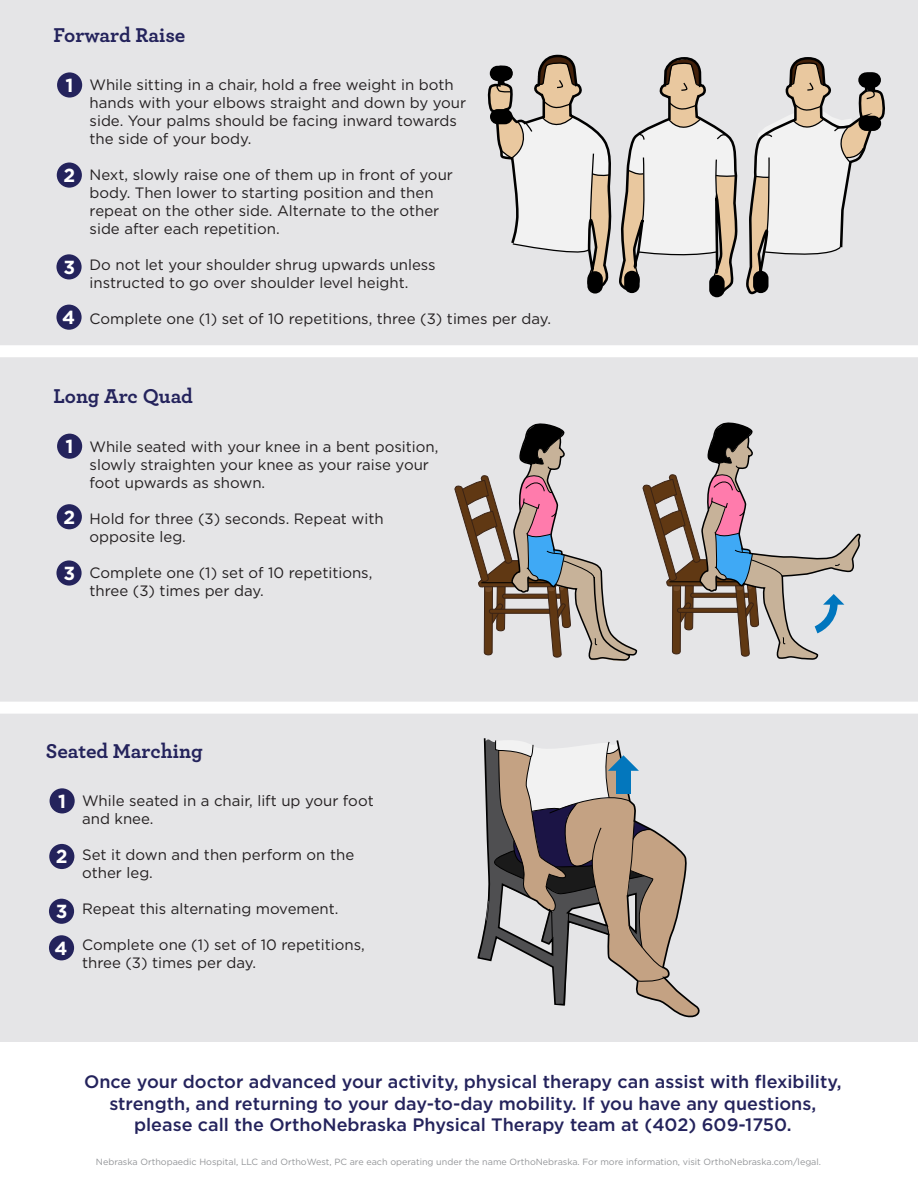
<style>
.page{position:relative;width:918px;height:1188px;background:#fff}
.page>*{position:absolute;margin:0;border:0;box-sizing:border-box;transform-origin:0 0}
.Body_Bullets{font:700 21px "Archer";color:#24235c}
.t1{font:700 18.9px "Gotham";color:#fff}
.t2{font:500 18px/21.6px "Gotham";color:#24235c;text-align:center}
.Body_Bullets-2{font:15px/18px "Gotham";color:#231f20}
.t3{font:9px "Gotham";color:#939598}
</style>
<div class="page">
<hr style="left:917px;top:0;width:1px;height:1188px;background:#24235c">
<hr style="left:917px;top:1158px;width:1px;height:30px;background:#fff">
<div style="left:0;top:0;width:918px;height:1041px;background:#e5e5e7"></div>
<div style="left:0;top:345px;width:918px;height:12px;background:#fff"></div>
<div style="left:0;top:702px;width:918px;height:12px;background:#fff"></div>
<div style="left:55px;top:253px;width:28px;height:28px;background:#24235c;border-radius:50%"></div>
<div style="left:53px;top:251px;width:32px;height:31px;border:3px solid #e5e5e7;border-radius:50%"></div>
<div style="left:56px;top:71px;width:28px;height:28px;background:#24235c;border-radius:50%"></div>
<div style="left:54px;top:69px;width:31px;height:32px;border:3px solid #e5e5e7;border-radius:50%"></div>
<div style="left:55px;top:161px;width:28px;height:28px;background:#24235c;border-radius:50%"></div>
<div style="left:54px;top:159px;width:31px;height:32px;border:3px solid #e5e5e7;border-radius:50%"></div>
<div style="left:55px;top:303px;width:28px;height:28px;background:#24235c;border-radius:50%"></div>
<div style="left:53px;top:302px;width:32px;height:31px;border:3px solid #e5e5e7;border-radius:50%"></div>
<div style="left:55px;top:559px;width:28px;height:28px;background:#24235c;border-radius:50%"></div>
<div style="left:53px;top:557px;width:32px;height:32px;border:3px solid #e5e5e7;border-radius:50%"></div>
<div style="left:56px;top:432px;width:28px;height:28px;background:#24235c;border-radius:50%"></div>
<div style="left:54px;top:431px;width:31px;height:31px;border:3px solid #e5e5e7;border-radius:50%"></div>
<div style="left:55px;top:503px;width:28px;height:28px;background:#24235c;border-radius:50%"></div>
<div style="left:54px;top:501px;width:31px;height:31px;border:3px solid #e5e5e7;border-radius:50%"></div>
<div style="left:47px;top:897px;width:29px;height:28px;background:#24235c;border-radius:50%"></div>
<div style="left:46px;top:896px;width:31px;height:31px;border:3px solid #e5e5e7;border-radius:50%"></div>
<div style="left:48px;top:787px;width:28px;height:28px;background:#24235c;border-radius:50%"></div>
<div style="left:47px;top:785px;width:31px;height:31px;border:3px solid #e5e5e7;border-radius:50%"></div>
<div style="left:48px;top:842px;width:28px;height:29px;background:#24235c;border-radius:50%"></div>
<div style="left:46px;top:841px;width:31px;height:31px;border:3px solid #e5e5e7;border-radius:50%"></div>
<div style="left:47px;top:934px;width:29px;height:28px;background:#24235c;border-radius:50%"></div>
<div style="left:46px;top:932px;width:31px;height:31px;border:3px solid #e5e5e7;border-radius:50%"></div>
<svg style="left:454px;top:422px;width:407px;height:240px"></svg>
<svg style="left:478px;top:738px;width:221px;height:278px"></svg>
<svg style="left:487px;top:54px;width:398px;height:244px"></svg>
<div style="left:490px;top:109px;width:23px;height:15px;background:#000;border-radius:8px"></div>
<div style="left:858px;top:72px;width:23px;height:16px;background:#000;border-radius:8px"></div>
<div style="left:867px;top:85px;width:7px;height:6px;background:#000;border-radius:2px"></div>
<div style="left:859px;top:116px;width:22px;height:15px;background:#000;border-radius:8px"></div>
<div style="left:587px;top:271px;width:16px;height:23px;background:#000;border-radius:8px"></div>
<div style="left:624px;top:271px;width:16px;height:22px;background:#000;border-radius:8px"></div>
<div style="left:709px;top:275px;width:16px;height:22px;background:#000;border-radius:8px"></div>
<div style="left:753px;top:271px;width:16px;height:22px;background:#000;border-radius:8px"></div>
<p class="Body_Bullets" style="left:53px;top:18px;width:134px">Forward Raise</p>
<p class="Body_Bullets-2" style="left:90px;top:76px;width:378px">While sitting in a chair, hold a free weight in both hands with your elbows straight and down by your side. Your palms should be facing inward towards the side of your body.</p>
<p class="Body_Bullets-2" style="left:90px;top:166px;width:365px">Next, slowly raise one of them up in front of your body. Then lower to starting position and then repeat on the other side. Alternate to the other side after each repetition.</p>
<p class="Body_Bullets-2" style="left:90px;top:256px;width:348px">Do not let your shoulder shrug upwards unless instructed to go over shoulder level height.</p>
<p class="Body_Bullets-2" style="left:90px;top:310px;width:463px">Complete one (1) set of 10 repetitions, three (3) times per day.</p>
<p class="t1" style="left:66px;top:73px;width:9px">1</p>
<p class="t1" style="left:63px;top:163px;width:13px">2</p>
<p class="t1" style="left:63px;top:254px;width:13px">3</p>
<p class="t1" style="left:62px;top:305px;width:15px">4</p>
<p class="Body_Bullets" style="left:53px;top:380px;width:141px">Long Arc Quad</p>
<p class="Body_Bullets-2" style="left:90px;top:437px;width:350px">While seated with your knee in a bent position, slowly straighten your knee as your raise your foot upwards as shown.</p>
<p class="Body_Bullets-2" style="left:90px;top:509px;width:296px">Hold for three (3) seconds. Repeat with opposite leg.</p>
<p class="Body_Bullets-2" style="left:90px;top:563px;width:284px">Complete one (1) set of 10 repetitions, three (3) times per day.</p>
<p class="t1" style="left:66px;top:434px;width:9px">1</p>
<p class="t1" style="left:63px;top:504px;width:13px">2</p>
<p class="t1" style="left:63px;top:561px;width:13px">3</p>
<p class="Body_Bullets" style="left:46px;top:734px;width:158px">Seated Marching</p>
<p class="Body_Bullets-2" style="left:82px;top:792px;width:293px">While seated in a chair, lift up your foot and knee.</p>
<p class="Body_Bullets-2" style="left:82px;top:846px;width:274px">Set it down and then perform on the other leg.</p>
<p class="Body_Bullets-2" style="left:82px;top:900px;width:258px">Repeat this alternating movement.</p>
<p class="Body_Bullets-2" style="left:82px;top:936px;width:284px">Complete one (1) set of 10 repetitions, three (3) times per day.</p>
<p class="t1" style="left:58px;top:788px;width:9px">1</p>
<p class="t1" style="left:56px;top:844px;width:13px">2</p>
<p class="t1" style="left:56px;top:899px;width:13px">3</p>
<p class="t1" style="left:55px;top:935px;width:15px">4</p>
<p class="t2" style="left:84px;top:1071px;width:759px">Once your doctor advanced your activity, physical therapy can assist with flexibility, strength, and returning to your day-to-day mobility. If you have any questions, please call the OrthoNebraska Physical Therapy team at (402) 609-1750.</p>
<p class="t3" style="left:96px;top:1156px;width:727px">Nebraska Orthopaedic Hospital, LLC and OrthoWest, PC are each operating under the name OrthoNebraska. For more information, visit OrthoNebraska.com/legal.</p>
</div>
